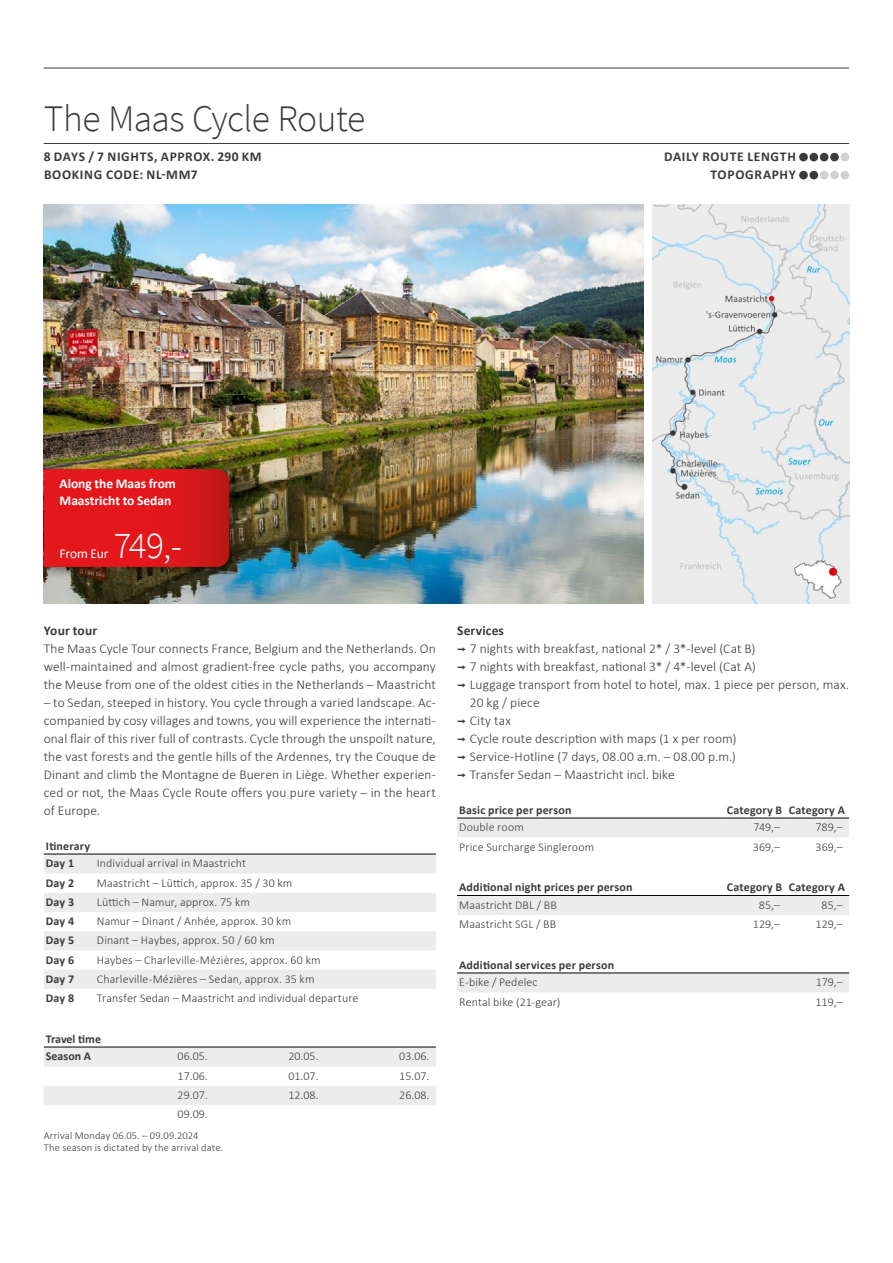
<style>
.page{position:relative;width:893px;height:1263px;background:#fff}
.page>*{position:absolute;margin:0;border:0;box-sizing:border-box;transform-origin:0 0}
.t1{font:300 37.5px "Source Sans Pro";letter-spacing:-.015em;color:#3b3b3a}
.t2{font:300 37.5px "Source Sans Pro";color:#fff}
.t3{font:300 13.5px/18px "Calibri";letter-spacing:.005em;color:#3b3b3a;text-align:justify}
.t4{font:700 13.5px/18px "Calibri";letter-spacing:.05em;color:#3b3b3a}
.t5{font:700 13.5px/17.2px "Calibri";letter-spacing:-.005em;color:#fff}
.t6{font:700 13.5px "Calibri";letter-spacing:.005em;color:#3b3b3a}
.t7{font:700 13.5px "Calibri";letter-spacing:.01em;color:#3b3b3a}
.t8{font:13.5px "Calibri";letter-spacing:-.01em;color:#fff}
.t9{font:300 12px "Calibri";letter-spacing:.01em;color:#3b3b3a}
.t10{font:700 12px/17.7px "Calibri";letter-spacing:.015em;color:#3b3b3a}
.t11{font:300 10.5px/12px "Calibri";letter-spacing:.015em;color:#3b3b3a}
.s1{font-family:"Interstate";font-weight:400}
</style>
<div class="page">
<img style="left:44px;top:204px;width:600px;height:400px">
<img style="left:652px;top:204px;width:197px;height:400px">
<div style="left:40px;top:463px;width:204px;height:116px;background:#000;opacity:.45"></div>
<svg style="left:44px;top:469px;width:185px;height:98px;background:#dc171b"></svg>
<hr style="left:44px;top:143px;width:805px;height:1px;background:#3b3b3a">
<hr style="left:44px;top:68px;width:805px;height:1px;background:#3b3b3a">
<div style="left:799px;top:153px;width:9px;height:8px;background:#3b3b3a;border-radius:50%"></div>
<div style="left:809px;top:153px;width:9px;height:8px;background:#3b3b3a;border-radius:50%"></div>
<div style="left:820px;top:153px;width:8px;height:8px;background:#3b3b3a;border-radius:50%"></div>
<div style="left:830px;top:153px;width:9px;height:8px;background:#3b3b3a;border-radius:50%"></div>
<div style="left:840px;top:153px;width:9px;height:8px;background:#cfd0d0;border-radius:50%"></div>
<div style="left:799px;top:171px;width:9px;height:8px;background:#3b3b3a;border-radius:50%"></div>
<div style="left:809px;top:171px;width:9px;height:8px;background:#3b3b3a;border-radius:50%"></div>
<div style="left:820px;top:171px;width:8px;height:8px;background:#cfd0d0;border-radius:50%"></div>
<div style="left:830px;top:171px;width:9px;height:8px;background:#cfd0d0;border-radius:50%"></div>
<div style="left:840px;top:171px;width:9px;height:8px;background:#cfd0d0;border-radius:50%"></div>
<svg style="left:44px;top:855px;width:392px;height:134px;fill:#ececed"></svg>
<hr style="left:44px;top:854px;width:51px;height:1px;background:#000">
<hr style="left:95px;top:854px;width:341px;height:1px;background:#000">
<svg style="left:44px;top:1048px;width:392px;height:57px"></svg>
<hr style="left:44px;top:1047px;width:59px;height:1px;background:#000">
<hr style="left:103px;top:1047px;width:111px;height:1px;background:#000">
<hr style="left:214px;top:1047px;width:111px;height:1px;background:#000">
<hr style="left:325px;top:1047px;width:111px;height:1px;background:#000">
<div style="left:457px;top:819px;width:392px;height:18px;background:#ececed"></div>
<hr style="left:457px;top:818px;width:267px;height:1px;background:#000">
<hr style="left:724px;top:818px;width:62px;height:1px;background:#000">
<hr style="left:786px;top:818px;width:63px;height:1px;background:#000">
<div style="left:457px;top:896px;width:392px;height:19px;background:#ececed"></div>
<hr style="left:457px;top:895px;width:267px;height:1px;background:#000">
<hr style="left:724px;top:895px;width:62px;height:1px;background:#000">
<hr style="left:786px;top:895px;width:63px;height:1px;background:#000">
<div style="left:457px;top:974px;width:392px;height:18px;background:#ececed"></div>
<hr style="left:457px;top:973px;width:349px;height:1px;background:#000">
<hr style="left:806px;top:973px;width:43px;height:1px;background:#000">
<h1 class="t1" style="left:44px;top:96px;width:323px">The Maas Cycle Route</h1>
<p class="t4" style="left:44px;top:147px;width:219px">8 DAYS / 7 NIGHTS, APPROX. 290 KM<br>BOOKING CODE: NL-MM7</p>
<p class="t4" style="left:664px;top:147px;width:133px;text-align:right">DAILY ROUTE LENGTH<br>TOPOGRAPHY</p>
<p class="t5" style="left:60px;top:474px;width:118px">Along the Maas from<br>Maastricht to Sedan</p>
<h1 class="t2" style="left:114px;top:522px;width:70px">749,-</h1>
<p class="t8" style="left:60px;top:544px;width:50px">From Eur</p>
<p class="t6" style="left:44px;top:621px;width:55px">Your tour</p>
<p class="t3" style="left:44px;top:640px;width:394px">The Maas Cycle Tour connects France, Belgium and the Netherlands. On well-maintained and almost gradient-free cycle paths, you accompany the Meuse from one of the oldest cities in the Netherlands – Maastricht</p>
<p class="t3" style="left:44px;top:694px;width:394px">– to Sedan, steeped in history. You cycle through a varied landscape. Ac&shy;companied by cosy villages and towns, you will experience the internati&shy;onal flair of this river full of contrasts. Cycle through the unspoilt nature, the vast forests and the gentle hills of the Ardennes, try the Couque de Dinant and climb the Montagne de Bueren in Liège. Whether experien&shy;ced or not, the Maas Cycle Route offers you pure variety – in the heart of Europe.</p>
<p class="t10" style="left:46px;top:836px;width:46px">Itinerary<br>Day 1</p>
<p class="t9" style="left:97px;top:856px;width:151px">Individual arrival in Maastricht</p>
<p class="t10" style="left:46px;top:873px;width:30px">Day 2</p>
<p class="t9" style="left:97px;top:875px;width:197px">Maastricht – Lüttich, approx. 35 / 30 km</p>
<p class="t10" style="left:46px;top:893px;width:30px">Day 3</p>
<p class="t9" style="left:97px;top:894px;width:154px">Lüttich – Namur, approx. 75 km</p>
<p class="t10" style="left:46px;top:912px;width:30px">Day 4</p>
<p class="t9" style="left:97px;top:914px;width:196px">Namur – Dinant / Anhée, approx. 30 km</p>
<p class="t10" style="left:46px;top:931px;width:30px">Day 5</p>
<p class="t9" style="left:97px;top:933px;width:179px">Dinant – Haybes, approx. 50 / 60 km</p>
<p class="t10" style="left:46px;top:950px;width:30px">Day 6</p>
<p class="t9" style="left:97px;top:952px;width:225px">Haybes – Charleville-Mézières, approx. 60 km</p>
<p class="t10" style="left:46px;top:970px;width:30px">Day 7</p>
<p class="t9" style="left:97px;top:971px;width:219px">Charleville-Mézières – Sedan, approx. 35 km</p>
<p class="t10" style="left:46px;top:989px;width:30px">Day 8</p>
<p class="t9" style="left:97px;top:991px;width:263px">Transfer Sedan – Maastricht and individual departure</p>
<p class="t10" style="left:46px;top:1029px;width:57px">Travel time<br>Season A</p>
<p class="t9" style="left:178px;top:1049px;width:32px">06.05.</p>
<p class="t9" style="left:288px;top:1049px;width:32px">20.05.</p>
<p class="t9" style="left:399px;top:1049px;width:32px">03.06.</p>
<p class="t9" style="left:178px;top:1068px;width:32px">17.06.</p>
<p class="t9" style="left:288px;top:1068px;width:32px">01.07.</p>
<p class="t9" style="left:399px;top:1068px;width:32px">15.07.</p>
<p class="t9" style="left:178px;top:1087px;width:32px">29.07.</p>
<p class="t9" style="left:288px;top:1087px;width:32px">12.08.</p>
<p class="t9" style="left:399px;top:1087px;width:32px">26.08.</p>
<p class="t9" style="left:178px;top:1107px;width:32px">09.09.</p>
<p class="t11" style="left:44px;top:1129px;width:181px">Arrival Monday 06.05. – 09.09.2024<br>The season is dictated by the arrival date.</p>
<p class="t7" style="left:457px;top:621px;width:48px">Services</p>
<p class="t3" style="left:457px;top:640px;width:300px"><span class="s1">¬</span> 7 nights with breakfast, national 2* / 3*-level (Cat B)</p>
<p class="t3" style="left:457px;top:658px;width:300px"><span class="s1">¬</span> 7 nights with breakfast, national 3* / 4*-level (Cat A)</p>
<p class="t3" style="left:457px;top:676px;width:394px"><span class="s1">¬</span> Luggage transport from hotel to hotel, max. 1 piece per person, max.</p>
<p class="t3" style="left:470px;top:694px;width:71px">20 kg / piece</p>
<p class="t3" style="left:457px;top:712px;width:55px"><span class="s1">¬</span> City tax</p>
<p class="t3" style="left:457px;top:730px;width:281px"><span class="s1">¬</span> Cycle route description with maps (1 x per room)</p>
<p class="t3" style="left:457px;top:748px;width:280px"><span class="s1">¬</span> Service-Hotline (7 days, 08.00 a.m. – 08.00 p.m.)</p>
<p class="t3" style="left:457px;top:766px;width:219px"><span class="s1">¬</span> Transfer Sedan – Maastricht incl. bike</p>
<p class="t10" style="left:459px;top:800px;width:114px">Basic price per person</p>
<p class="t10" style="left:727px;top:800px;width:120px">Category B Category A</p>
<p class="t9" style="left:459px;top:820px;width:66px">Double room</p>
<p class="t9" style="left:754px;top:820px;width:28px">749,–</p>
<p class="t9" style="left:815px;top:820px;width:29px">789,–</p>
<p class="t9" style="left:459px;top:839px;width:137px">Price Surcharge Singleroom</p>
<p class="t9" style="left:753px;top:839px;width:29px">369,–</p>
<p class="t9" style="left:816px;top:839px;width:29px">369,–</p>
<p class="t10" style="left:459px;top:878px;width:175px">Additional night prices per person</p>
<p class="t10" style="left:727px;top:878px;width:120px">Category B Category A</p>
<p class="t9" style="left:459px;top:897px;width:99px">Maastricht DBL / BB</p>
<p class="t9" style="left:759px;top:897px;width:23px">85,–</p>
<p class="t9" style="left:821px;top:897px;width:23px">85,–</p>
<p class="t9" style="left:459px;top:917px;width:98px">Maastricht SGL / BB</p>
<p class="t9" style="left:753px;top:917px;width:29px">129,–</p>
<p class="t9" style="left:815px;top:917px;width:29px">129,–</p>
<p class="t10" style="left:459px;top:955px;width:156px">Additional services per person</p>
<p class="t9" style="left:459px;top:975px;width:80px">E-bike / Pedelec</p>
<p class="t9" style="left:816px;top:975px;width:28px">179,–</p>
<p class="t9" style="left:459px;top:994px;width:103px">Rental bike (21-gear)</p>
<p class="t9" style="left:816px;top:994px;width:29px">119,–</p>
</div>
